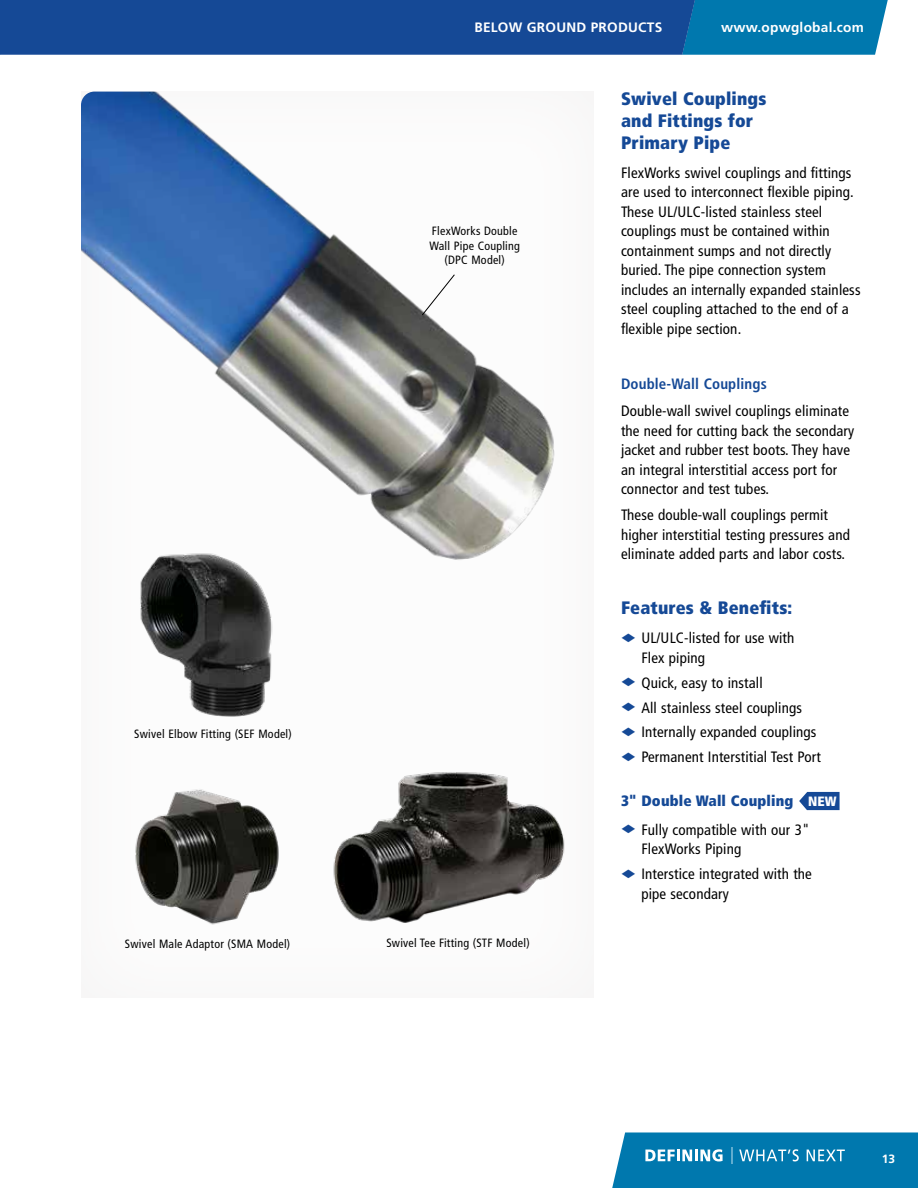
<style>
.page{position:relative;width:918px;height:1188px;background:#fff}
.page>*{position:absolute;margin:0;border:0;box-sizing:border-box;transform-origin:0 0}
.t1{font:900 condensed 18px/21.6px "Frutiger LT Std";letter-spacing:.01em;color:#154996}
.t2{font:condensed 15px/19.5px "Frutiger LT Std";letter-spacing:.01em;color:#000}
.t3{font:700 condensed 15px "Frutiger LT Std";letter-spacing:.01em;color:#154996}
.t4{font:900 condensed 15px "Frutiger LT Std";letter-spacing:.01em;color:#154996}
.t5{font:700 13.65px "Frutiger LT Std";letter-spacing:.02em;color:#fff}
.t6{font:900 condensed 13.5px "Frutiger LT Std";color:#fff}
.t7{font:condensed 12px/14.4px "Frutiger LT Std";letter-spacing:.02em;color:#000;text-align:center}
.t8{font:700 12px "Frutiger";color:#fff}
.s1{color:#154996}
</style>
<div class="page">
<img style="left:135px;top:789px;width:144px;height:136px">
<img style="left:333px;top:772px;width:232px;height:151px">
<img style="left:140px;top:568px;width:133px;height:149px">
<img style="left:81px;top:92px;width:474px;height:476px">
<svg style="left:421px;top:274px;width:34px;height:42px"></svg>
<svg style="left:799px;top:792px;width:41px;height:18px"></svg>
<svg style="left:0;top:0;width:888px;height:55px;background:#12549b"></svg>
<svg style="left:612px;top:1132px;width:306px;height:56px;background:#1583b4"></svg>
<p class="t5" style="left:474px;top:19px;width:189px">BELOW GROUND PRODUCTS</p>
<p class="t5" style="left:721px;top:19px;width:144px">www.opwglobal.com</p>
<p class="t7" style="left:429px;top:224px;width:92px">FlexWorks Double<br>Wall Pipe Coupling (DPC Model)</p>
<p class="t7" style="left:134px;top:727px;width:159px">Swivel Elbow Fitting (SEF Model)</p>
<p class="t7" style="left:125px;top:936px;width:167px">Swivel Male Adaptor (SMA Model)</p>
<p class="t7" style="left:386px;top:936px;width:145px">Swivel Tee Fitting (STF Model)</p>
<p class="t1" style="left:621px;top:88px;width:147px">Swivel Couplings and Fittings for<br>Primary Pipe</p>
<p class="t2" style="left:621px;top:163px;width:241px">FlexWorks swivel couplings and fittings are used to interconnect flexible piping.<br>These UL/ULC-listed stainless steel couplings must be contained within containment sumps and not directly buried. The pipe connection system includes an internally expanded stainless steel coupling attached to the end of a flexible pipe section.</p>
<p class="t3" style="left:621px;top:375px;width:147px">Double-Wall Couplings</p>
<p class="t2" style="left:621px;top:401px;width:235px">Double-wall swivel couplings eliminate the need for cutting back the secondary jacket and rubber test boots. They have an integral interstitial access port for connector and test tubes.</p>
<p class="t2" style="left:621px;top:506px;width:230px">These double-wall couplings permit higher interstitial testing pressures and eliminate added parts and labor costs.</p>
<p class="t1" style="left:621px;top:597px;width:173px">Features &amp; Benefits:</p>
<p class="t2" style="left:641px;top:628px;width:155px;text-indent:-20px"><span class="s1">◆</span> UL/ULC-listed for use with<br>Flex piping</p>
<p class="t2" style="left:621px;top:673px;width:143px"><span class="s1">◆</span> Quick, easy to install</p>
<p class="t2" style="left:621px;top:698px;width:183px"><span class="s1">◆</span> All stainless steel couplings</p>
<p class="t2" style="left:621px;top:723px;width:197px"><span class="s1">◆</span> Internally expanded couplings</p>
<p class="t2" style="left:621px;top:747px;width:201px"><span class="s1">◆</span> Permanent Interstitial Test Port</p>
<p class="t4" style="left:621px;top:791px;width:174px">3" Double Wall Coupling</p>
<p class="t2" style="left:641px;top:820px;width:170px;text-indent:-20px"><span class="s1">◆</span> Fully compatible with our 3"<br>FlexWorks Piping</p>
<p class="t2" style="left:641px;top:864px;width:172px;text-indent:-20px"><span class="s1">◆</span> Interstice integrated with the pipe secondary</p>
<p class="t6" style="left:808px;top:793px;width:30px">NEW</p>
<p class="t8" style="left:882px;top:1152px;width:15px">13</p>
</div>
